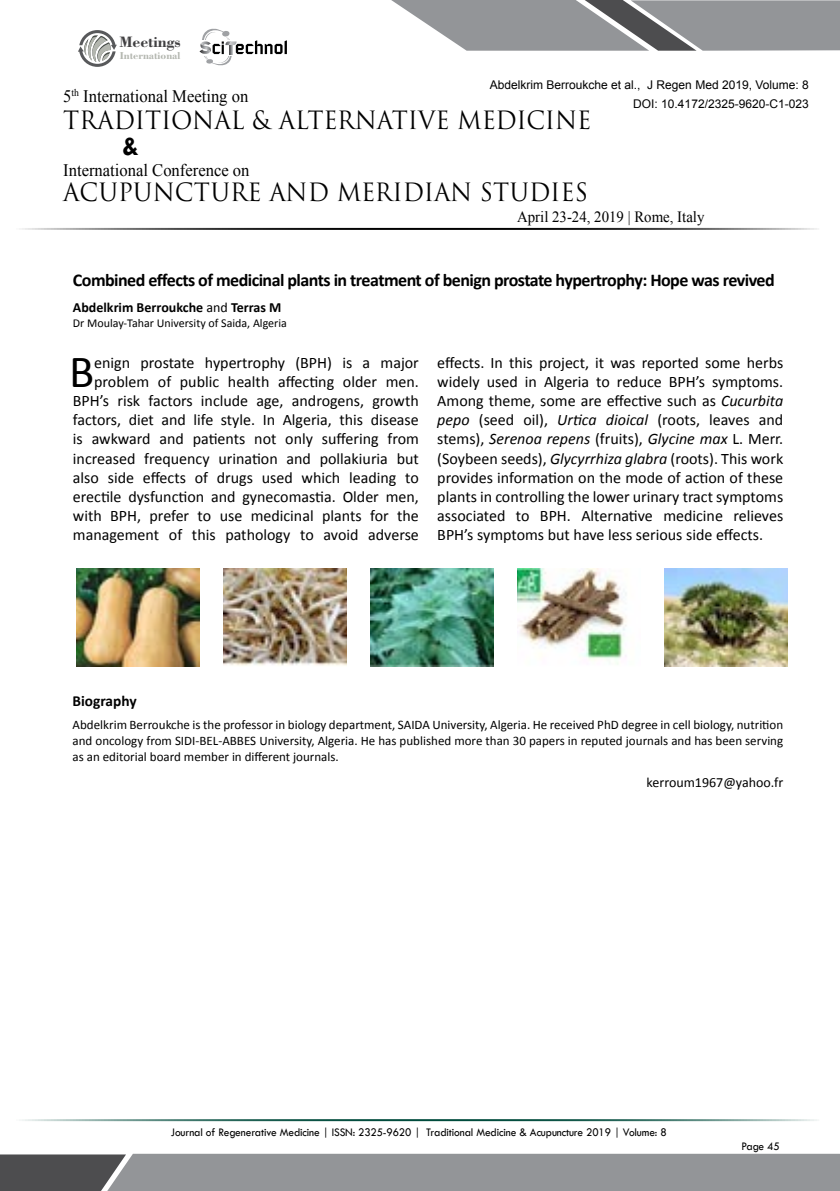
<style>
.page{position:relative;width:840px;height:1191px;background:#fff}
.page>*{position:absolute;margin:0;border:0;box-sizing:border-box;transform-origin:0 0}
.t1{font:46.2px "Calibri";color:#000}
.t2{font:700 28px "Tw Cen";color:#000;scale:.95 1}
.t3{font:24.6px "Trajan Pro 3";color:#000;scale:.95 1}
.t4{font:700 18px "Calibri";letter-spacing:-.03em;color:#000}
.t5{font:17.4px "Times New Roman";color:#000;scale:.95 1}
.t6{font:16px/19.2px "Calibri";color:#000;text-align:right}
.t7{font:700 16px "Bodoni BT";color:#414042}
.t8{font:15.6px "Times New Roman";color:#000;scale:.95 1}
.t9{font:700 15.4px "Calibri";color:#000}
.t10{font:700 14px "Calibri";color:#000}
.t11{font:14px "Calibri";color:#000}
.t12{font:13px/16px "Calibri";color:#000;text-align:justify}
.t13{font:12px "Tw Cen";letter-spacing:-.01em;color:#000;scale:.95 1}
.t14{font:12px/19.2px "Arial";color:#000;text-align:right}
.t15{font:12px "Calibri";color:#000}
.t16{font:700 10.6px "Bodoni BT";color:#b3b6af}
.s1{font-weight:400}
.s2{font-style:italic}
</style>
<div class="page">
<hr style="left:12px;top:228px;width:807px;height:2px;background:#000">
<hr style="left:12px;top:1119px;width:807px;height:2px;background:#004b3c">
<svg style="left:391px;top:0;width:449px;height:51px;background:#9b9c9f"></svg>
<svg style="left:0;top:1154px;width:840px;height:37px;background:#8a8c8f"></svg>
<svg style="left:78px;top:30px;width:39px;height:37px"></svg>
<svg style="left:199px;top:29px;width:88px;height:37px"></svg>
<img style="left:77px;top:569px;width:123px;height:97px">
<img style="left:370px;top:569px;width:123px;height:97px">
<img style="left:664px;top:569px;width:123px;height:97px">
<img style="left:224px;top:569px;width:122px;height:97px">
<img style="left:517px;top:569px;width:110px;height:96px">
<p class="t7" style="left:119px;top:32px;width:63px">Meetings</p>
<p class="t16" style="left:120px;top:48px;width:62px">International</p>
<p class="t14" style="left:490px;top:75px;width:320px">Abdelkrim Berroukche et al., J Regen Med 2019, Volume: 8<br>DOI: 10.4172/2325-9620-C1-023</p>
<p class="t5" style="left:63px;top:84px;width:196px">5<sup>th</sup> International Meeting on</p>
<h3 class="t3" style="left:63px;top:103px;width:557px">TRADITIONAL &amp; ALTERNATIVE MEDICINE</h3>
<h2 class="t2" style="left:122px;top:129px;width:19px">&amp;</h2>
<p class="t5" style="left:63px;top:159px;width:198px">International Conference on</p>
<h3 class="t3" style="left:63px;top:176px;width:554px">ACUPUNCTURE AND MERIDIAN STUDIES</h3>
<p class="t8" style="left:517px;top:206px;width:199px">April 23-24, 2019 | Rome, Italy</p>
<p class="t4" style="left:73px;top:268px;width:703px">Combined effects of medicinal plants in treatment of benign prostate hypertrophy: Hope was revived</p>
<p class="t10" style="left:73px;top:298px;width:210px">Abdelkrim Berroukche <span class="s1">and</span> Terras M</p>
<p class="t15" style="left:73px;top:316px;width:215px">Dr Moulay-Tahar University of Saida, Algeria</p>
<h1 class="t1" style="left:69px;top:342px;width:27px">B</h1>
<p class="t6" style="left:73px;top:353px;width:347px">enign prostate hypertrophy (BPH) is a major problem of public health affecting older men.<br>BPH’s risk factors include age, androgens, growth factors, diet and life style. In Algeria, this disease is awkward and patients not only suffering from increased frequency urination and pollakiuria but also side effects of drugs used which leading to erectile dysfunction and gynecomastia. Older men, with BPH, prefer to use medicinal plants for the management of this pathology to avoid adverse</p>
<p class="t6" style="left:437px;top:353px;width:347px;text-align:justify">effects. In this project, it was reported some herbs widely used in Algeria to reduce BPH’s symptoms.<br>Among theme, some are effective such as <span class="s2">Cucurbita pepo</span> (seed oil), <span class="s2">Urtica dioical</span> (roots, leaves and stems), <span class="s2">Serenoa repens</span> (fruits), <span class="s2">Glycine max</span> L. Merr. (Soybeen seeds), <span class="s2">Glycyrrhiza glabra</span> (roots). This work provides information on the mode of action of these plants in controlling the lower urinary tract symptoms associated to BPH. Alternative medicine relieves BPH’s symptoms but have less serious side effects.</p>
<p class="t9" style="left:73px;top:691px;width:66px">Biography</p>
<p class="t12" style="left:73px;top:716px;width:712px">Abdelkrim Berroukche is the professor in biology department, SAIDA University, Algeria. He received PhD degree in cell biology, nutrition and oncology from SIDI-BEL-ABBES University, Algeria. He has published more than 30 papers in reputed journals and has been serving as an editorial board member in different journals.</p>
<p class="t11" style="left:646px;top:774px;width:138px">kerroum1967@yahoo.fr</p>
<p class="t13" style="left:171px;top:1125px;width:523px">Journal of Regenerative Medicine | ISSN: 2325-9620 | Traditional Medicine &amp; Acupuncture 2019 | Volume: 8</p>
<p class="t13" style="left:741px;top:1139px;width:42px">Page 45</p>
</div>
